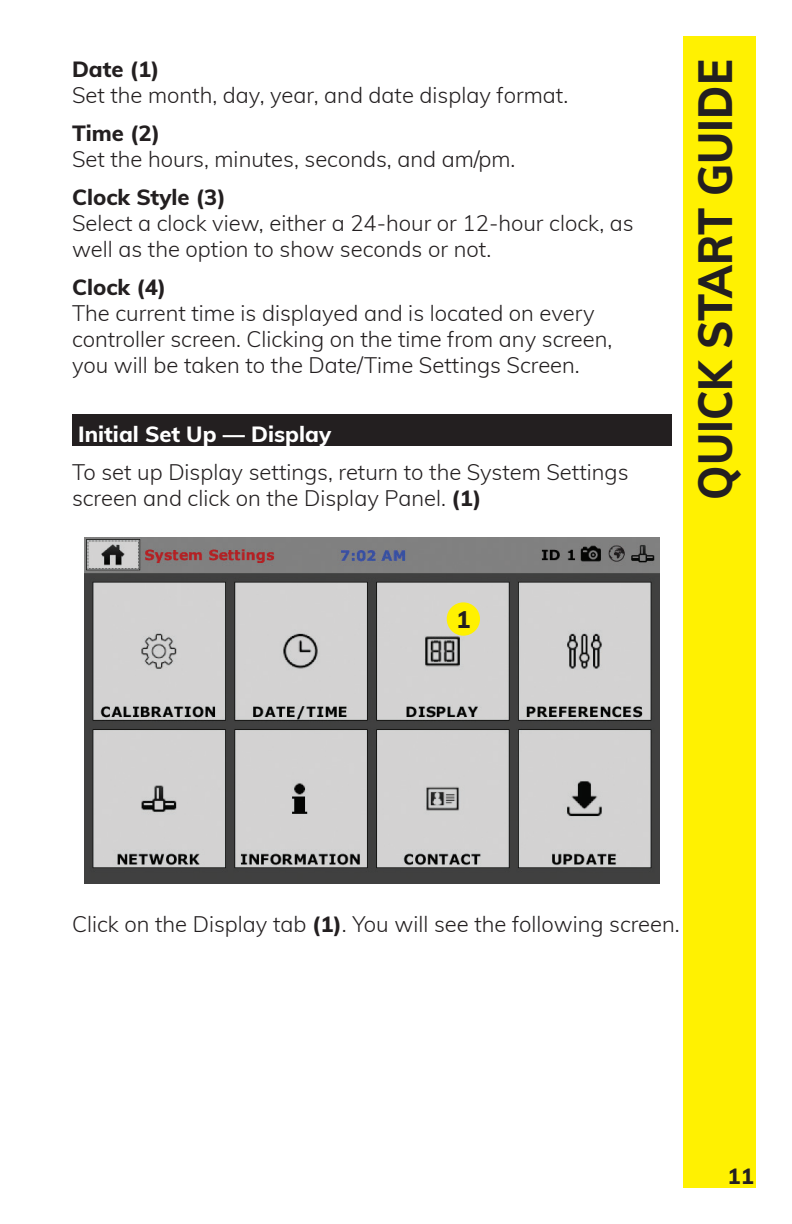
<style>
.page{position:relative;width:792px;height:1224px;background:#fff}
.page>*{position:absolute;margin:0;border:0;box-sizing:border-box;transform-origin:0 0}
.t1{font:800 48px "Muli";color:#231f20;scale:.9 1}
.t2{font:800 24px "Muli";color:#231f20}
.Bullets_Body__16{font:300 22px/26px "Muli";color:#231f20}
.The_Body{font:300 22px/26px "Muli";color:#231f20}
.Sub_Heads{font:800 22px "Muli";color:#231f20}
.Sub_Heads-2{font:800 22px "Muli";color:#fff}
.Bullet_Heads_16{font:800 22px "Muli";color:#231f20}
.s1{font-weight:800}
</style>
<div class="page">
<div style="left:683px;top:36px;width:73px;height:1152px;background:#fff101"></div>
<img style="left:84px;top:538px;width:576px;height:345px">
<div style="left:447px;top:602px;width:33px;height:34px;background:#fff101;border-radius:50%"></div>
<div style="left:72px;top:414px;width:600px;height:32px;background:#231f20"></div>
<p class="Sub_Heads" style="left:72px;top:53px;width:89px">Date (1)</p>
<p class="Bullets_Body__16" style="left:72px;top:81px;width:498px">Set the month, day, year, and date display format.</p>
<p class="Bullet_Heads_16" style="left:72px;top:117px;width:90px">Time (2)</p>
<p class="Bullets_Body__16" style="left:72px;top:145px;width:445px">Set the hours, minutes, seconds, and am/pm.</p>
<p class="Sub_Heads" style="left:72px;top:181px;width:155px">Clock Style (3)</p>
<p class="Bullets_Body__16" style="left:72px;top:209px;width:563px">Select a clock view, either a 24-hour or 12-hour clock, as well as the option to show seconds or not.</p>
<p class="Sub_Heads" style="left:72px;top:271px;width:96px">Clock (4)</p>
<p class="Bullets_Body__16" style="left:72px;top:299px;width:542px">The current time is displayed and is located on every controller screen. Clicking on the time from any screen, you will be taken to the Date/Time Settings Screen.</p>
<p class="Sub_Heads-2" style="left:78px;top:418px;width:254px">Initial Set Up — Display</p>
<p class="The_Body" style="left:72px;top:458px;width:558px">To set up Display settings, return to the System Settings screen and click on the Display Panel. <span class="s1">(1)</span></p>
<p class="t2" style="left:456px;top:601px;width:16px">1</p>
<h1 class="t1" style="left:680px;top:500px;width:490px;rotate:-90deg">QUICK START GUIDE</h1>
<p class="The_Body" style="left:72px;top:910px;width:609px">Click on the Display tab <span class="s1">(1)</span>. You will see the following screen.</p>
<p class="Sub_Heads" style="left:728px;top:1160px;width:28px">11</p>
</div>
